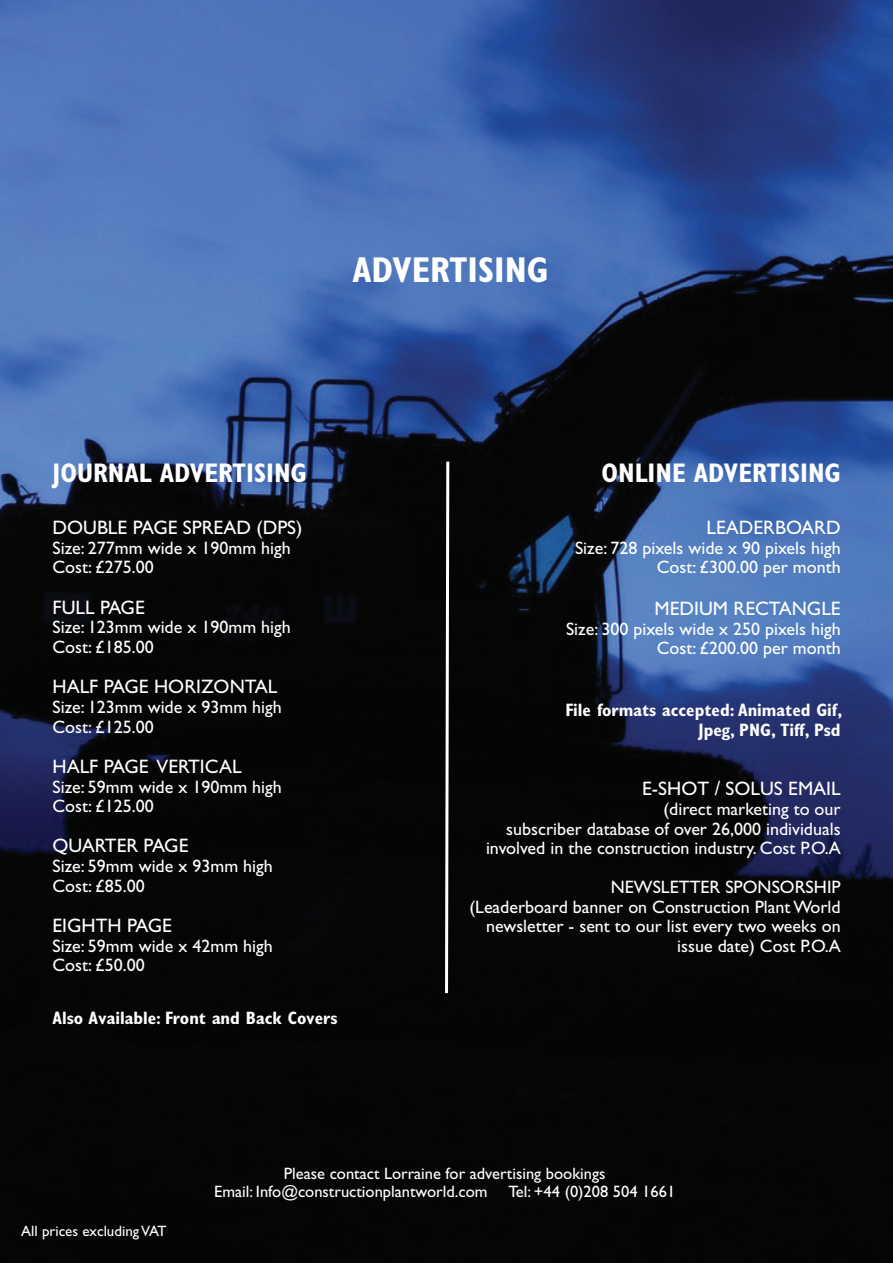
<style>
.page{position:relative;width:893px;height:1263px;background:#fff}
.page>*{position:absolute;margin:0;border:0;box-sizing:border-box;transform-origin:0 0}
.t1{font:700 condensed 36px "Gill Sans";color:#fff}
.t2{font:700 condensed 27px "Gill Sans";color:#fff}
.t3{font:19.5px "Gill Sans";color:#fff}
.t4{font:19.5px "M Gill Sans";color:#fff}
.t5{font:18px/19.5px "Gill Sans";color:#fff}
.t6{font:700 condensed 18px/19.5px "Gill Sans";color:#fff;text-align:right}
.t7{font:16.5px/18px "Gill Sans";color:#fff}
.t8{font:15px "Gill Sans";color:#fff}
</style>
<div class="page">
<img style="left:0;top:0;width:893px;height:1263px">
<svg style="left:443px;top:459px;width:8px;height:537px"></svg>
<h1 class="t1" style="left:352px;top:256px;width:197px">ADVERTISING</h1>
<h2 class="t2" style="left:53px;top:463px;width:256px">JOURNAL ADVERTISING</h2>
<p class="t3" style="left:53px;top:520px;width:251px">DOUBLE PAGE SPREAD (DPS)</p>
<p class="t5" style="left:53px;top:540px;width:240px">Size: 277mm wide x 190mm high<br>Cost: £275.00</p>
<p class="t3" style="left:53px;top:599px;width:94px">FULL PAGE</p>
<p class="t5" style="left:53px;top:619px;width:240px">Size: 123mm wide x 190mm high<br>Cost: £185.00</p>
<p class="t3" style="left:53px;top:679px;width:226px">HALF PAGE HORIZONTAL</p>
<p class="t5" style="left:53px;top:699px;width:231px">Size: 123mm wide x 93mm high<br>Cost: £125.00</p>
<p class="t3" style="left:53px;top:758px;width:191px">HALF PAGE VERTICAL</p>
<p class="t5" style="left:53px;top:778px;width:231px">Size: 59mm wide x 190mm high<br>Cost: £125.00</p>
<p class="t3" style="left:53px;top:838px;width:137px">QUARTER PAGE</p>
<p class="t5" style="left:53px;top:858px;width:222px">Size: 59mm wide x 93mm high<br>Cost: £85.00</p>
<p class="t3" style="left:53px;top:917px;width:121px">EIGHTH PAGE</p>
<p class="t5" style="left:53px;top:937px;width:222px">Size: 59mm wide x 42mm high<br>Cost: £50.00</p>
<p class="t6" style="left:53px;top:1010px;width:286px">Also Available: Front and Back Covers</p>
<h2 class="t2" style="left:601px;top:463px;width:241px">ONLINE ADVERTISING</h2>
<p class="t3" style="left:706px;top:520px;width:136px">LEADERBOARD</p>
<p class="t5" style="left:575px;top:540px;width:267px;text-align:right">Size: 728 pixels wide x 90 pixels high<br>Cost: £300.00 per month</p>
<p class="t3" style="left:655px;top:601px;width:188px">MEDIUM RECTANGLE</p>
<p class="t5" style="left:566px;top:621px;width:276px;text-align:right">Size: 300 pixels wide x 250 pixels high<br>Cost: £200.00 per month</p>
<p class="t6" style="left:565px;top:702px;width:278px">File formats accepted: Animated Gif,<br>Jpeg, PNG, Tiff, Psd</p>
<p class="t4" style="left:642px;top:782px;width:200px">E-SHOT / SOLUS EMAIL</p>
<p class="t5" style="left:486px;top:801px;width:356px;text-align:right">(direct marketing to our<br>subscriber database of over 26,000 individuals involved in the construction industry. Cost P.O.A</p>
<p class="t5" style="left:469px;top:879px;width:373px;text-align:right">NEWSLETTER SPONSORSHIP<br>(Leaderboard banner on Construction PlantWorld newsletter - sent to our list every two weeks on issue date) Cost P.O.A</p>
<p class="t8" style="left:21px;top:1225px;width:147px">All prices excludingVAT</p>
<p class="t7" style="left:214px;top:1166px;width:393px;text-indent:70px">Please contact Lorraine for advertising bookings<br>Email: Info@constructionplantworld.com</p>
<p class="t7" style="left:508px;top:1184px;width:168px">Tel: +44 (0)208 504 1661</p>
</div>
